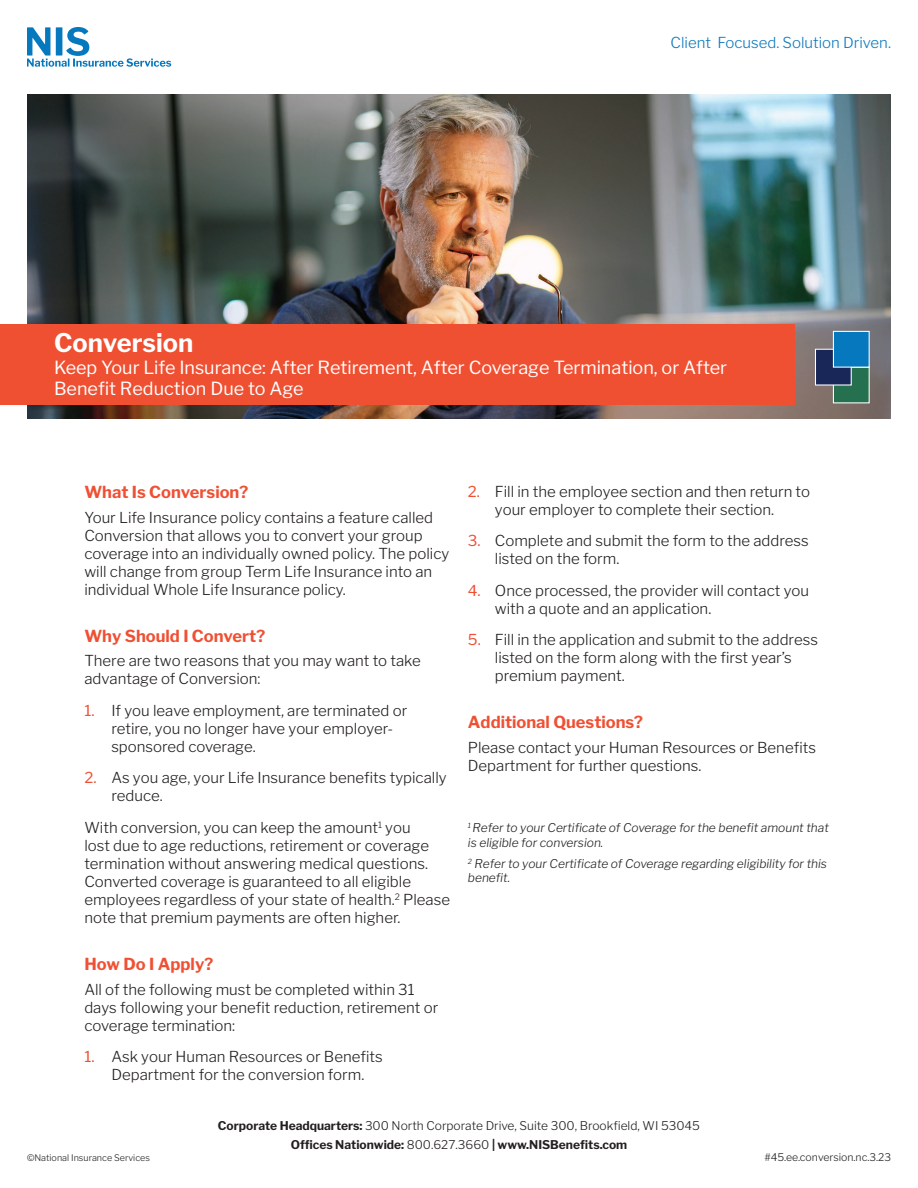
<style>
.page{position:relative;width:918px;height:1188px;background:#fff}
.page>*{position:absolute;margin:0;border:0;box-sizing:border-box;transform-origin:0 0}
.t1{font:700 25.5px "Libre Franklin";color:#fff}
.t2{font:18px/21.6px "Libre Franklin";color:#fff}
.t3{font:700 16.5px "Libre Franklin";color:#ef5033}
.t4{font:300 15px/18px "Libre Franklin";color:#231f20}
.t5{font:300 15px "Libre Franklin";color:#0d78bd}
.t6{font:italic 300 12px/14.4px "Libre Franklin";color:#231f20}
.t7{font:300 12px/18.1px "Libre Franklin";color:#231f20;text-align:center}
.t8{font:300 10.5px "Libre Franklin";color:#231f20}
.t9{font:300 9px "Libre Franklin";color:#231f20}
.s1{font-weight:400;color:#ef5033}
.s2{font-weight:700}
</style>
<div class="page">
<svg style="left:27px;top:27px;width:144px;height:40px"></svg>
<img style="left:27px;top:94px;width:864px;height:324px">
<div style="left:0;top:324px;width:795px;height:81px;background:#ef5032"></div>
<div style="left:833px;top:367px;width:36px;height:36px;background:#25704f"></div>
<div style="left:833px;top:367px;width:37px;height:36px;border:1px solid #fff"></div>
<div style="left:815px;top:349px;width:36px;height:36px;background:#182757"></div>
<div style="left:815px;top:349px;width:37px;height:37px;border:1px solid #fff"></div>
<div style="left:833px;top:331px;width:36px;height:36px;background:#0678bd"></div>
<div style="left:833px;top:331px;width:37px;height:37px;border:1px solid #fff"></div>
<p class="t5" style="left:671px;top:34px;width:222px">Client Focused. Solution Driven.</p>
<p class="t1" style="left:54px;top:328px;width:141px">Conversion</p>
<p class="t2" style="left:54px;top:356px;width:675px">Keep Your Life Insurance: After Retirement, After Coverage Termination, or After<br>Benefit Reduction Due to Age</p>
<p class="t3" style="left:84px;top:482px;width:165px">What Is Conversion?</p>
<p class="t4" style="left:84px;top:508px;width:366px">Your Life Insurance policy contains a feature called Conversion that allows you to convert your group coverage into an individually owned policy. The policy will change from group Term Life Insurance into an individual Whole Life Insurance policy.</p>
<p class="t3" style="left:84px;top:626px;width:182px">Why Should I Convert?</p>
<p class="t4" style="left:84px;top:652px;width:338px">There are two reasons that you may want to take advantage of Conversion:</p>
<p class="t4" style="left:111px;top:702px;width:297px;text-indent:-27px"><span class="s1">1.</span> If you leave employment, are terminated or retire, you no longer have your employer&shy;sponsored coverage.</p>
<p class="t4" style="left:111px;top:769px;width:337px;text-indent:-27px"><span class="s1">2.</span> As you age, your Life Insurance benefits typically reduce.</p>
<p class="t4" style="left:84px;top:819px;width:367px">With conversion, you can keep the amount<sup>1</sup> you<br>lost due to age reductions, retirement or coverage termination without answering medical questions.<br>Converted coverage is guaranteed to all eligible employees regardless of your state of health.<sup>2</sup> Please note that premium payments are often higher.</p>
<p class="t3" style="left:84px;top:954px;width:130px">How Do I Apply?</p>
<p class="t4" style="left:84px;top:980px;width:355px">All of the following must be completed within 31 days following your benefit reduction, retirement or coverage termination:</p>
<p class="t4" style="left:84px;top:1048px;width:300px;text-align:center"><span class="s1">1.</span> Ask your Human Resources or Benefits<br>Department for the conversion form.</p>
<p class="t4" style="left:468px;top:482px;width:344px;text-align:center"><span class="s1">2.</span> Fill in the employee section and then return to your employer to complete their section.</p>
<p class="t4" style="left:495px;top:532px;width:315px;text-indent:-27px"><span class="s1">3.</span> Complete and submit the form to the address listed on the form.</p>
<p class="t4" style="left:495px;top:581px;width:316px;text-indent:-27px"><span class="s1">4.</span> Once processed, the provider will contact you with a quote and an application.</p>
<p class="t4" style="left:495px;top:631px;width:325px;text-indent:-27px"><span class="s1">5.</span> Fill in the application and submit to the address listed on the form along with the first year’s premium payment.</p>
<p class="t3" style="left:468px;top:712px;width:177px">Additional Questions?</p>
<p class="t4" style="left:468px;top:738px;width:350px">Please contact your Human Resources or Benefits<br>Department for further questions.</p>
<p class="t6" style="left:468px;top:821px;width:363px"><sup>1</sup> Refer to your Certificate of Coverage for the benefit amount that is eligible for conversion.</p>
<p class="t6" style="left:468px;top:856px;width:361px"><sup>2</sup> Refer to your Certificate of Coverage regarding eligibility for this benefit.</p>
<p class="t9" style="left:27px;top:1152px;width:125px">©National Insurance Services</p>
<p class="t7" style="left:218px;top:1117px;width:484px"><span class="s2">Corporate Headquarters:</span> 300 North Corporate Drive, Suite 300, Brookfield, WI 53045<br><span class="s2">Offices Nationwide:</span> 800.627.3660 <span class="s2">| www.NISBenefits.com</span></p>
<p class="t8" style="left:764px;top:1151px;width:128px">#45.ee.conversion.nc.3.23</p>
</div>
